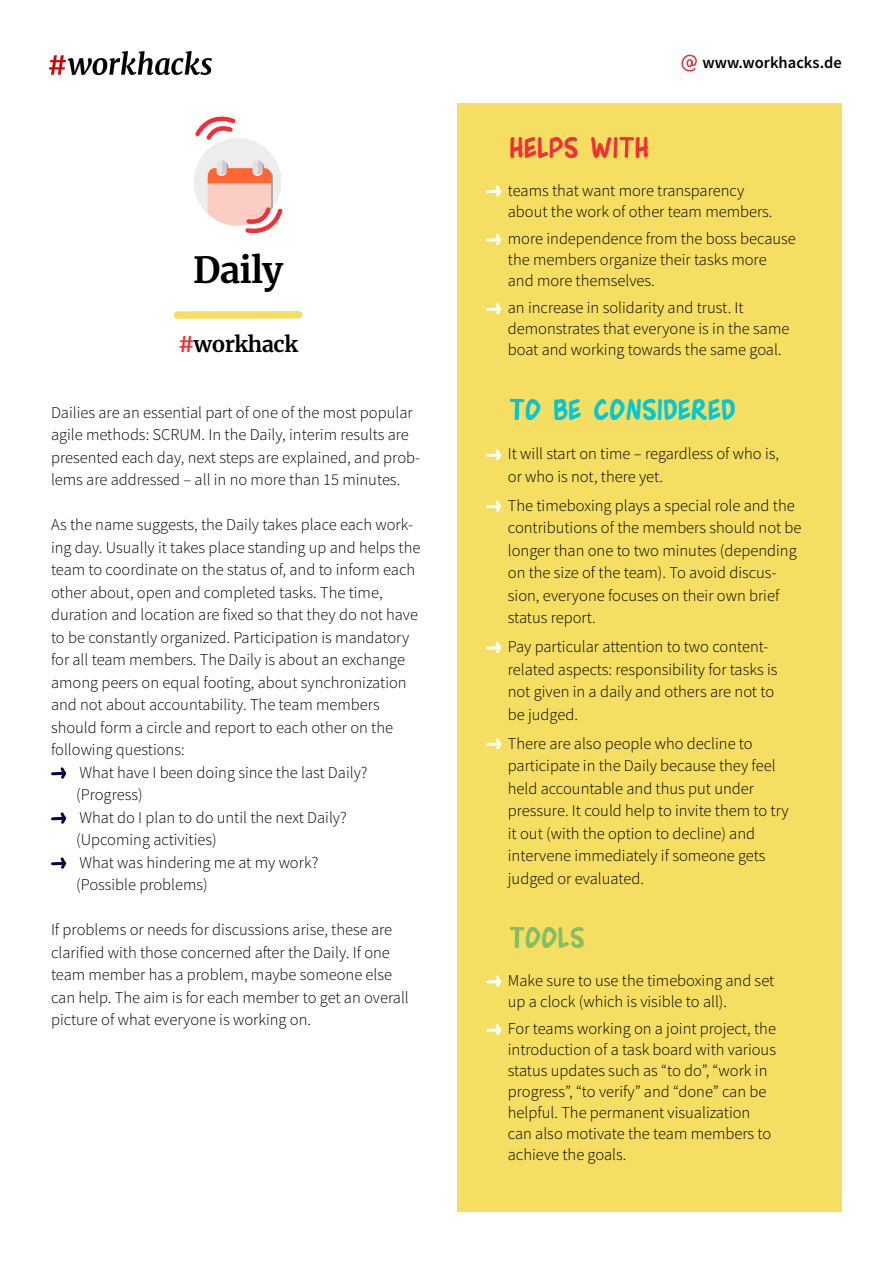
<style>
.page{position:relative;width:893px;height:1263px;background:#fff}
.page>*{position:absolute;margin:0;border:0;box-sizing:border-box;transform-origin:0 0}
.t1{font:700 36px "Merriweather";letter-spacing:-.02em;color:#000}
.t2{font:700 30px "Edson Comics Bold";letter-spacing:.05em;color:#00c7d9}
.t3{font:700 30px "Edson Comics Bold";letter-spacing:.05em;color:#f22f37}
.t4{font:700 30px "Edson Comics Bold";color:#82be68}
.t5{font:700 21.6px "Merriweather";letter-spacing:-.02em;color:#000}
.t6{font:300 16.5px/22.5px "Source Sans Pro";color:#000}
.t7{font:600 16.5px "Source Sans Pro";color:#000}
.s1{color:#f22f37}
</style>
<div class="page">
<div style="left:457px;top:103px;width:385px;height:1109px;background:#f5de61"></div>
<svg style="left:619px;top:137px;width:15px;height:21px"></svg>
<svg style="left:486px;top:185px;width:16px;height:12px"></svg>
<svg style="left:486px;top:233px;width:16px;height:12px"></svg>
<svg style="left:486px;top:303px;width:16px;height:12px"></svg>
<svg style="left:510px;top:398px;width:15px;height:22px"></svg>
<svg style="left:486px;top:449px;width:16px;height:12px"></svg>
<svg style="left:486px;top:500px;width:16px;height:12px"></svg>
<svg style="left:486px;top:641px;width:16px;height:12px"></svg>
<svg style="left:486px;top:738px;width:16px;height:12px"></svg>
<svg style="left:510px;top:926px;width:15px;height:22px"></svg>
<svg style="left:486px;top:975px;width:16px;height:12px"></svg>
<svg style="left:486px;top:1024px;width:16px;height:12px"></svg>
<img style="left:49px;top:51px;width:162px;height:25px">
<svg style="left:51px;top:767px;width:16px;height:12px"></svg>
<svg style="left:51px;top:812px;width:16px;height:12px"></svg>
<svg style="left:51px;top:857px;width:16px;height:12px"></svg>
<svg style="left:174px;top:311px;width:129px;height:8px"></svg>
<img style="left:194px;top:138px;width:87px;height:88px;border-radius:44px">
<svg style="left:243px;top:204px;width:40px;height:30px"></svg>
<svg style="left:195px;top:116px;width:43px;height:28px"></svg>
<svg style="left:681px;top:54px;width:16px;height:18px"></svg>
<p class="t1" style="left:193px;top:245px;width:92px">Daily</p>
<p class="t5" style="left:178px;top:329px;width:121px"><span class="s1">#</span>workhack</p>
<p class="t6" style="left:51px;top:401px;width:371px">Dailies are an essential part of one of the most popular agile methods: SCRUM. In the Daily, interim results are presented each day, next steps are explained, and prob&shy;lems are addressed – all in no more than 15 minutes.</p>
<p class="t6" style="left:51px;top:513px;width:371px">As the name suggests, the Daily takes place each work&shy;ing day. Usually it takes place standing up and helps the team to coordinate on the status of, and to inform each other about, open and completed tasks. The time, duration and location are fixed so that they do not have to be constantly organized. Participation is mandatory for all team members. The Daily is about an exchange among peers on equal footing, about synchronization and not about accountability. The team members should form a circle and report to each other on the following questions:</p>
<p class="t6" style="left:76px;top:761px;width:293px">What have I been doing since the last Daily? (Progress)</p>
<p class="t6" style="left:76px;top:806px;width:272px">What do I plan to do until the next Daily? (Upcoming activities)</p>
<p class="t6" style="left:76px;top:851px;width:244px">What was hindering me at my work? (Possible problems)</p>
<p class="t6" style="left:51px;top:918px;width:359px">If problems or needs for discussions arise, these are clarified with those concerned after the Daily. If one team member has a problem, maybe someone else can help. The aim is for each member to get an overall picture of what everyone is working on.</p>
<p class="t7" style="left:702px;top:52px;width:141px">www.workhacks.de</p>
<p class="t3" style="left:510px;top:127px;width:140px">HELPS WI H</p>
<p class="t6" style="left:508px;top:180px;width:266px;line-height:21px">teams that want more transparency about the work of other team members.</p>
<p class="t6" style="left:508px;top:228px;width:290px;line-height:21px">more independence from the boss because the members organize their tasks more and more themselves.</p>
<p class="t6" style="left:508px;top:297px;width:283px;line-height:21px">an increase in solidarity and trust. It demonstrates that everyone is in the same boat and working towards the same goal.</p>
<p class="t2" style="left:526px;top:389px;width:211px">O BE CONSIDERED</p>
<p class="t6" style="left:508px;top:443px;width:273px">It will start on time – regardless of who is, or who is not, there yet.</p>
<p class="t6" style="left:508px;top:494px;width:295px">The timeboxing plays a special role and the contributions of the members should not be longer than one to two minutes (depending on the size of the team). To avoid discus&shy;sion, everyone focuses on their own brief status report.</p>
<p class="t6" style="left:508px;top:635px;width:271px">Pay particular attention to two content&shy;related aspects: responsibility for tasks is not given in a daily and others are not to be judged.</p>
<p class="t6" style="left:508px;top:732px;width:282px">There are also people who decline to participate in the Daily because they feel held accountable and thus put under pressure. It could help to invite them to try it out (with the option to decline) and intervene immediately if someone gets judged or evaluated.</p>
<p class="t4" style="left:526px;top:917px;width:60px">OOLS</p>
<p class="t6" style="left:508px;top:970px;width:268px;line-height:21px">Make sure to use the timeboxing and set up a clock (which is visible to all).</p>
<p class="t6" style="left:508px;top:1018px;width:270px;line-height:21px">For teams working on a joint project, the introduction of a task board with various status updates such as “to do”, “work in progress”, “to verify” and “done” can be helpful. The permanent visualization can also motivate the team members to achieve the goals.</p>
</div>
